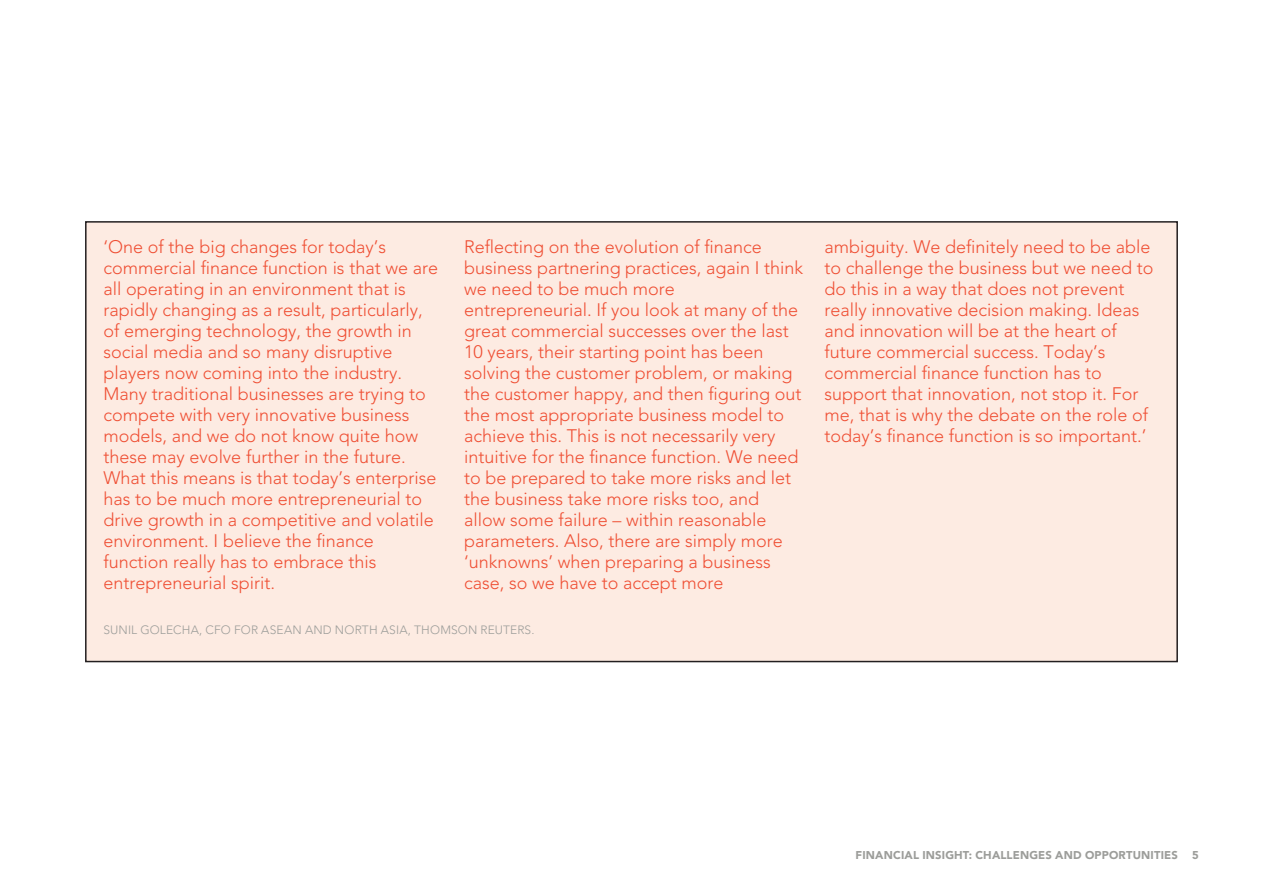
<style>
.page{position:relative;width:1263px;height:893px;background:#fff}
.page>*{position:absolute;margin:0;border:0;box-sizing:border-box;transform-origin:0 0}
.Quote_TECO{font:300 18px/21px "Avenir LT Std";color:#ef4f34}
.Quote_source_8_10{font:300 12px "Avenir LT Std";letter-spacing:.015em;color:#9c9d9a}
.t1{font:900 11.25px "Avenir LT Std";letter-spacing:.015em;color:#9c9d9a}
</style>
<div class="page">
<div style="left:86px;top:222px;width:1091px;height:439px;background:#fdebe2"></div>
<p class="Quote_TECO" style="left:104px;top:237px;width:336px">‘One of the big changes for today’s commercial finance function is that we are all operating in an environment that is rapidly changing as a result, particularly, of emerging technology, the growth in social media and so many disruptive players now coming into the industry.<br>Many traditional businesses are trying to compete with very innovative business models, and we do not know quite how these may evolve further in the future.<br>What this means is that today’s enterprise has to be much more entrepreneurial to drive growth in a competitive and volatile environment. I believe the finance function really has to embrace this entrepreneurial spirit.</p>
<p class="Quote_TECO" style="left:464px;top:237px;width:341px">Reflecting on the evolution of finance business partnering practices, again I think we need to be much more entrepreneurial. If you look at many of the great commercial successes over the last 10 years, their starting point has been solving the customer problem, or making the customer happy, and then figuring out the most appropriate business model to achieve this. This is not necessarily very intuitive for the finance function. We need to be prepared to take more risks and let the business take more risks too, and allow some failure – within reasonable parameters. Also, there are simply more ‘unknowns’ when preparing a business case, so we have to accept more</p>
<p class="Quote_TECO" style="left:824px;top:237px;width:330px">ambiguity. We definitely need to be able to challenge the business but we need to do this in a way that does not prevent really innovative decision making. Ideas and innovation will be at the heart of future commercial success. Today’s commercial finance function has to support that innovation, not stop it. For me, that is why the debate on the role of today’s finance function is so important.’</p>
<p class="Quote_source_8_10" style="left:104px;top:623px;width:432px">SUNIL GOLECHA, CFO FOR ASEAN AND NORTH ASIA, THOMSON REUTERS.</p>
<p class="t1" style="left:856px;top:848px;width:324px">FINANCIAL INSIGHT: CHALLENGES AND OPPORTUNITIES</p>
<p class="t1" style="left:1192px;top:848px;width:8px">5</p>
</div>
